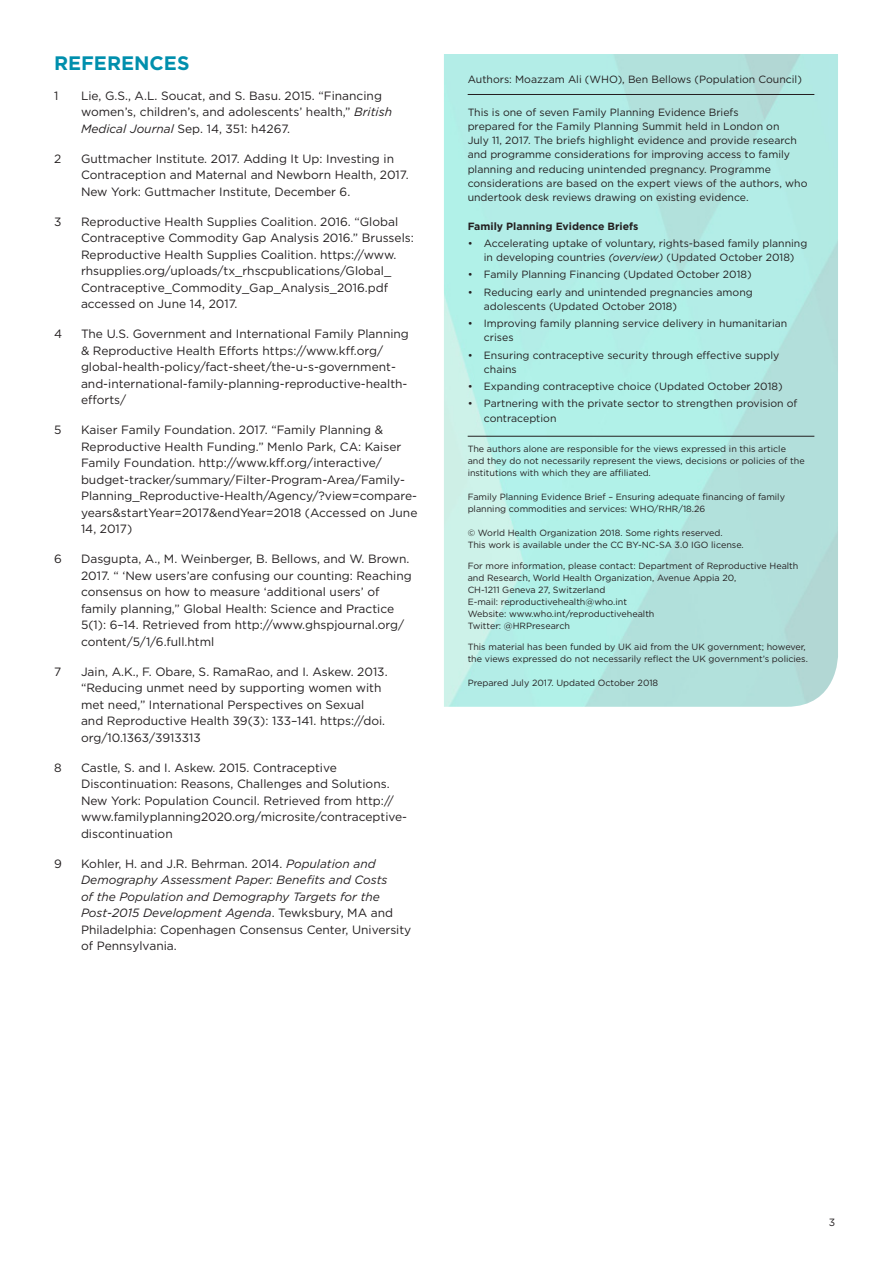
<style>
.page{position:relative;width:893px;height:1263px;background:#fff}
.page>*{position:absolute;margin:0;border:0;box-sizing:border-box;transform-origin:0 0}
.SUB_1{font:700 19.5px "Gotham";color:#008fad}
.BODY_TEXT{font:12px/16.5px "Gotham";color:#231f20}
.BODY_TEXT-2{font:italic 12px/16.5px "Gotham";color:#231f20}
.t1{font:10.5px/14.2px "Gotham";color:#231f20}
.t2{font:700 10.5px "Gotham";color:#231f20}
.t3{font:9px/12px "Gotham";color:#231f20}
.s1{font-style:italic}
.s2{font-style:normal}
</style>
<div class="page">
<hr style="left:468px;top:94px;width:346px;height:1px;background:#231f20">
<hr style="left:468px;top:436px;width:346px;height:1px;background:#231f20">
<p class="SUB_1" style="left:54px;top:50px;width:137px">REFERENCES</p>
<p class="BODY_TEXT" style="left:54px;top:87px;width:6px">1</p>
<p class="BODY_TEXT" style="left:81px;top:87px;width:313px">Lie, G.S., A.L. Soucat, and S. Basu. 2015. “Financing women’s, children’s, and adolescents’ health,” <span class="s1">British<br>Medical Journal</span> Sep. 14, 351: h4267.</p>
<p class="BODY_TEXT" style="left:54px;top:150px;width:9px">2</p>
<p class="BODY_TEXT" style="left:81px;top:150px;width:329px">Guttmacher Institute. 2017. Adding It Up: Investing in<br>Contraception and Maternal and Newborn Health, 2017.<br>New York: Guttmacher Institute, December 6.</p>
<p class="BODY_TEXT" style="left:54px;top:213px;width:9px">3</p>
<p class="BODY_TEXT" style="left:81px;top:213px;width:334px">Reproductive Health Supplies Coalition. 2016. “Global Contraceptive Commodity Gap Analysis 2016.” Brussels:<br>Reproductive Health Supplies Coalition. https://www. rhsupplies.org/uploads/tx_rhscpublications/Global_ Contraceptive_Commodity_Gap_Analysis_2016.pdf accessed on June 14, 2017.</p>
<p class="BODY_TEXT" style="left:54px;top:325px;width:10px">4</p>
<p class="BODY_TEXT" style="left:81px;top:325px;width:329px">The U.S. Government and International Family Planning &amp; Reproductive Health Efforts https://www.kff.org/ global-health-policy/fact-sheet/the-u-s-government&shy;and-international-family-planning-reproductive-health&shy;efforts/</p>
<p class="BODY_TEXT" style="left:54px;top:421px;width:9px">5</p>
<p class="BODY_TEXT" style="left:81px;top:421px;width:338px">Kaiser Family Foundation. 2017. “Family Planning &amp; Reproductive Health Funding.” Menlo Park, CA: Kaiser Family Foundation. http://www.kff.org/interactive/ budget-tracker/summary/Filter-Program-Area/Family-Planning_Reproductive-Health/Agency/?view=compare&shy;years&amp;startYear=2017&amp;endYear=2018 (Accessed on June 14, 2017)</p>
<p class="BODY_TEXT" style="left:54px;top:550px;width:9px">6</p>
<p class="BODY_TEXT" style="left:81px;top:550px;width:332px">Dasgupta, A., M. Weinberger, B. Bellows, and W. Brown.<br>2017. “ ‘New users’are confusing our counting: Reaching consensus on how to measure ‘additional users’ of family planning,” Global Health: Science and Practice 5(1): 6–14. Retrieved from http://www.ghspjournal.org/ content/5/1/6.full.html</p>
<p class="BODY_TEXT" style="left:54px;top:663px;width:9px">7</p>
<p class="BODY_TEXT" style="left:81px;top:663px;width:308px">Jain, A.K., F. Obare, S. RamaRao, and I. Askew. 2013. “Reducing unmet need by supporting women with met need,” International Perspectives on Sexual and Reproductive Health 39(3): 133–141. https://doi. org/10.1363/3913313</p>
<p class="BODY_TEXT" style="left:54px;top:759px;width:9px">8</p>
<p class="BODY_TEXT" style="left:81px;top:759px;width:328px">Castle, S. and I. Askew. 2015. Contraceptive Discontinuation: Reasons, Challenges and Solutions.<br>New York: Population Council. Retrieved from http:// www.familyplanning2020.org/microsite/contraceptive&shy;discontinuation</p>
<p class="BODY_TEXT" style="left:54px;top:855px;width:9px">9</p>
<p class="BODY_TEXT-2" style="left:81px;top:855px;width:332px"><span class="s2">Kohler, H. and J.R. Behrman. 2014.</span> Population and Demography Assessment Paper: Benefits and Costs<br>of the Population and Demography Targets for the Post-2015 Development Agenda<span class="s2">. Tewksbury, MA and Philadelphia: Copenhagen Consensus Center, University of Pennsylvania.</span></p>
<p class="t1" style="left:468px;top:72px;width:336px">Authors: Moazzam Ali (WHO), Ben Bellows (Population Council)</p>
<p class="t1" style="left:468px;top:104px;width:341px">This is one of seven Family Planning Evidence Briefs<br>prepared for the Family Planning Summit held in London on<br>July 11, 2017. The briefs highlight evidence and provide research and programme considerations for improving access to family planning and reducing unintended pregnancy. Programme considerations are based on the expert views of the authors, who undertook desk reviews drawing on existing evidence.</p>
<p class="t2" style="left:468px;top:219px;width:172px">Family Planning Evidence Briefs</p>
<p class="t1" style="left:468px;top:236px;width:341px;text-align:center">• Accelerating uptake of voluntary, rights-based family planning in developing countries <span class="s1">(overview)</span> (Updated October 2018)</p>
<p class="t1" style="left:468px;top:267px;width:285px">• Family Planning Financing (Updated October 2018)</p>
<p class="t1" style="left:484px;top:284px;width:270px;text-indent:-16px">• Reducing early and unintended pregnancies among adolescents (Updated October 2018)</p>
<p class="t1" style="left:484px;top:316px;width:305px;text-indent:-16px">• Improving family planning service delivery in humanitarian crises</p>
<p class="t1" style="left:484px;top:347px;width:297px;text-indent:-16px">• Ensuring contraceptive security through effective supply chains</p>
<p class="t1" style="left:468px;top:379px;width:316px">• Expanding contraceptive choice (Updated October 2018)</p>
<p class="t1" style="left:484px;top:396px;width:315px;text-indent:-16px">• Partnering with the private sector to strengthen provision of contraception</p>
<p class="t3" style="left:468px;top:443px;width:339px">The authors alone are responsible for the views expressed in this article and they do not necessarily represent the views, decisions or policies of the institutions with which they are affiliated.</p>
<p class="t3" style="left:468px;top:491px;width:319px">Family Planning Evidence Brief – Ensuring adequate financing of family planning commodities and services: WHO/RHR/18.26</p>
<p class="t3" style="left:468px;top:527px;width:256px">© World Health Organization 2018. Some rights reserved.</p>
<p class="t3" style="left:468px;top:539px;width:278px">This work is available under the CC BY-NC-SA 3.0 IGO license.</p>
<p class="t3" style="left:468px;top:560px;width:332px">For more information, please contact: Department of Reproductive Health and Research, World Health Organization, Avenue Appia 20,<br>CH-1211 Geneva 27, Switzerland</p>
<p class="t3" style="left:468px;top:596px;width:161px">E-mail: reproductivehealth@who.int</p>
<p class="t3" style="left:468px;top:608px;width:188px">Website: www.who.int/reproductivehealth</p>
<p class="t3" style="left:468px;top:620px;width:104px">Twitter: @HRPresearch</p>
<p class="t3" style="left:468px;top:641px;width:342px">This material has been funded by UK aid from the UK government; however, the views expressed do not necessarily reflect the UK government’s policies.</p>
<p class="t3" style="left:468px;top:677px;width:192px">Prepared July 2017. Updated October 2018</p>
<p class="t1" style="left:829px;top:1215px;width:8px">3</p>
</div>
